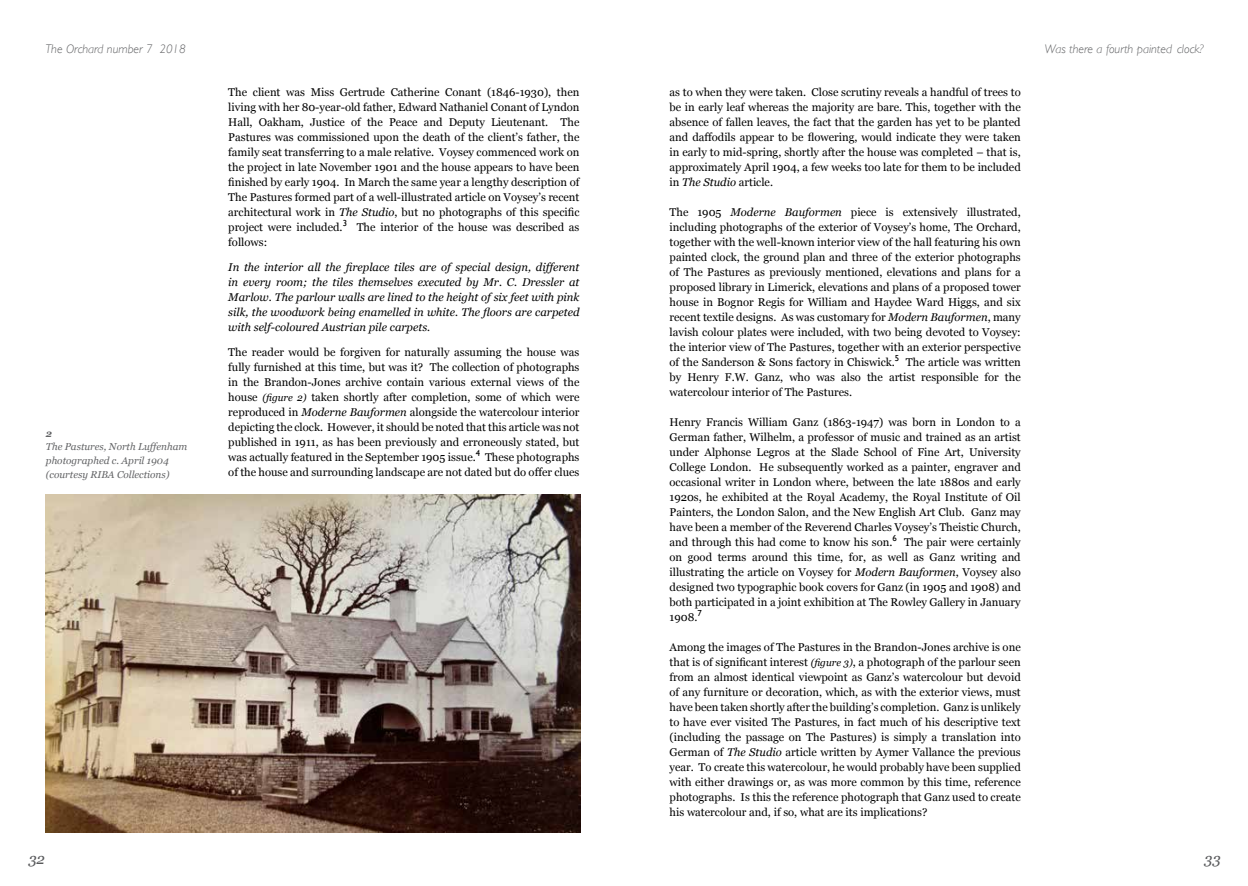
<style>
.page{position:relative;width:1248px;height:886px;background:#fff}
.page>*{position:absolute;margin:0;border:0;box-sizing:border-box;transform-origin:0 0}
.t1{font:italic 15px "Georgia";color:#58595b}
.t2{font:italic 300 12.5px "Gill Sans";color:#636466}
.t3{font:11.25px/15px "Georgia";color:#000;text-align:justify}
.t4{font:italic 11.25px/15px "Georgia";color:#000;text-align:justify}
.t5{font:italic 10px/13.8px "Georgia";color:#636466}
.t6{font:italic 700 10px "Georgia";color:#636466}
.s1{font-style:italic}
.s2{font-style:italic;font-size:10px}
</style>
<div class="page">
<img style="left:46px;top:494px;width:534px;height:339px">
<p class="t2" style="left:46px;top:42px;width:141px">The Orchard number 7 2018</p>
<p class="t6" style="left:46px;top:426px;width:8px">2</p>
<p class="t5" style="left:46px;top:440px;width:143px">The Pastures, North Luffenham photographed c. April 1904 (courtesy RIBA Collections)</p>
<p class="t3" style="left:228px;top:84px;width:353px">The client was Miss Gertrude Catherine Conant (1846-1930), then living with her 80-year-old father, Edward Nathaniel Conant of Lyndon Hall, Oakham, Justice of the Peace and Deputy Lieutenant. The Pastures was commissioned upon the death of the client’s father, the family seat transferring to a male relative. Voysey commenced work on the project in late November 1901 and the house appears to have been finished by early 1904. In March the same year a lengthy description of The Pastures formed part of a well-illustrated article on Voysey’s recent architectural work in <span class="s1">The Studio</span>, but no photographs of this specific project were included.<sup>3</sup> The interior of the house was described as follows:</p>
<p class="t4" style="left:228px;top:259px;width:353px">In the interior all the fireplace tiles are of special design, different in every room; the tiles themselves executed by Mr. C. Dressler at Marlow. The parlour walls are lined to the height of six feet with pink silk, the woodwork being enamelled in white. The floors are carpeted with self-coloured Austrian pile carpets.</p>
<p class="t3" style="left:228px;top:344px;width:353px">The reader would be forgiven for naturally assuming the house was fully furnished at this time, but was it? The collection of photographs in the Brandon-Jones archive contain various external views of the house <span class="s2">(figure 2)</span> taken shortly after completion, some of which were reproduced in <span class="s1">Moderne Bauformen</span> alongside the watercolour interior depicting the clock. However, it should be noted that this article was not published in 1911, as has been previously and erroneously stated, but was actually featured in the September 1905 issue.<sup>4</sup> These photographs of the house and surrounding landscape are not dated but do offer clues</p>
<p class="t3" style="left:669px;top:84px;width:353px">as to when they were taken. Close scrutiny reveals a handful of trees to be in early leaf whereas the majority are bare. This, together with the absence of fallen leaves, the fact that the garden has yet to be planted and daffodils appear to be flowering, would indicate they were taken in early to mid-spring, shortly after the house was completed – that is, approximately April 1904, a few weeks too late for them to be included in <span class="s1">The Studio</span> article.</p>
<p class="t3" style="left:669px;top:204px;width:353px">The 1905 <span class="s1">Moderne Bauformen</span> piece is extensively illustrated, including photographs of the exterior of Voysey’s home, The Orchard, together with the well-known interior view of the hall featuring his own painted clock, the ground plan and three of the exterior photographs of The Pastures as previously mentioned, elevations and plans for a proposed library in Limerick, elevations and plans of a proposed tower house in Bognor Regis for William and Haydee Ward Higgs, and six recent textile designs. As was customary for <span class="s1">Modern Bauformen</span>, many lavish colour plates were included, with two being devoted to Voysey: the interior view of The Pastures, together with an exterior perspective of the Sanderson &amp; Sons factory in Chiswick.<sup>5</sup> The article was written by Henry F.W. Ganz, who was also the artist responsible for the watercolour interior of The Pastures.</p>
<p class="t3" style="left:669px;top:414px;width:353px">Henry Francis William Ganz (1863-1947) was born in London to a German father, Wilhelm, a professor of music and trained as an artist under Alphonse Legros at the Slade School of Fine Art, University College London. He subsequently worked as a painter, engraver and occasional writer in London where, between the late 1880s and early 1920s, he exhibited at the Royal Academy, the Royal Institute of Oil Painters, the London Salon, and the New English Art Club. Ganz may have been a member of the Reverend Charles Voysey’s Theistic Church, and through this had come to know his son.<sup>6</sup> The pair were certainly on good terms around this time, for, as well as Ganz writing and illustrating the article on Voysey for <span class="s1">Modern Bauformen</span>, Voysey also designed two typographic book covers for Ganz (in 1905 and 1908) and both participated in a joint exhibition at The Rowley Gallery in January 1908.<sup>7</sup></p>
<p class="t3" style="left:669px;top:639px;width:353px">Among the images of The Pastures in the Brandon-Jones archive is one that is of significant interest <span class="s2">(figure 3)</span>, a photograph of the parlour seen from an almost identical viewpoint as Ganz’s watercolour but devoid of any furniture or decoration, which, as with the exterior views, must have been taken shortly after the building’s completion. Ganz is unlikely to have ever visited The Pastures, in fact much of his descriptive text (including the passage on The Pastures) is simply a translation into German of <span class="s1">The Studio</span> article written by Aymer Vallance the previous year. To create this watercolour, he would probably have been supplied with either drawings or, as was more common by this time, reference photographs. Is this the reference photograph that Ganz used to create his watercolour and, if so, what are its implications?</p>
<p class="t2" style="left:1044px;top:42px;width:160px">Was there a fourth painted clock?</p>
<h1 class="t1" style="left:28px;top:847px;width:18px">32</h1>
<h1 class="t1" style="left:1203px;top:847px;width:18px">33</h1>
</div>
